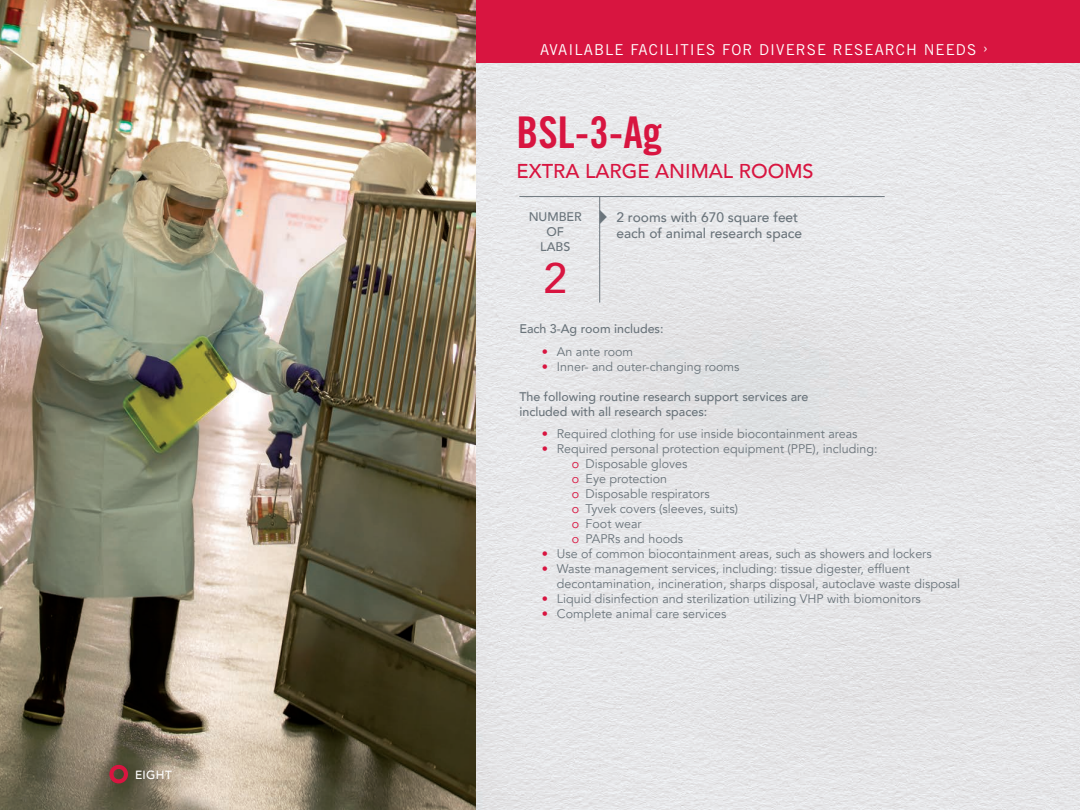
<style>
.page{position:relative;width:1080px;height:810px;background:#fff}
.page>*{position:absolute;margin:0;border:0;box-sizing:border-box;transform-origin:0 0}
.t1{font:500 62.5px "Avenir";color:#d81540}
.t2{font:43.75px "Trade Gothic Bold Cond Twenty";color:#d81540}
.t3{font:500 42.5px "Avenir";color:#d81540}
.t4{font:500 20px "Avenir";color:#d81540}
.t5{font:15px "Trade Gothic";letter-spacing:.07em;color:#fff}
.t6{font:500 13.75px "Avenir";color:#6a747b}
.t7{font:12.5px "Avenir";color:#6a747b}
.t8{font:500 12.5px "Avenir";color:#6a747b}
.t9{font:500 11.88px "Avenir";letter-spacing:.03em;color:#fff}
.s1{color:#d81540}
</style>
<div class="page">
<img style="left:475px;top:63px;width:605px;height:747px">
<div style="left:475px;top:0;width:605px;height:63px;background:#d81540"></div>
<hr style="left:519px;top:196px;width:366px;height:1px;background:#6a747b">
<hr style="left:599px;top:196px;width:1px;height:107px;background:#6a747b">
<img style="left:0;top:0;width:475px;height:810px">
<svg style="left:600px;top:209px;width:7px;height:15px"></svg>
<p class="t1" style="left:106px;top:734px;width:26px">°</p>
<p class="t9" style="left:135px;top:765px;width:38px">EIGHT</p>
<p class="t5" style="left:540px;top:40px;width:449px">AVAILABLE FACILITIES FOR DIVERSE RESEARCH NEEDS ›</p>
<p class="t2" style="left:517px;top:106px;width:147px">BSL-3-Ag</p>
<p class="t4" style="left:517px;top:154px;width:298px">EXTRA LARGE ANIMAL ROOMS</p>
<p class="t8" style="left:529px;top:205px;width:55px">NUMBER</p>
<p class="t8" style="left:547px;top:220px;width:19px">OF</p>
<p class="t8" style="left:540px;top:235px;width:32px">LABS</p>
<p class="t3" style="left:543px;top:242px;width:25px">2</p>
<p class="t6" style="left:617px;top:205px;width:183px">2 rooms with 670 square feet</p>
<p class="t6" style="left:617px;top:222px;width:187px">each of animal research space</p>
<p class="t8" style="left:519px;top:318px;width:146px">Each 3-Ag room includes:</p>
<p class="t7" style="left:542px;top:344px;width:93px"><span class="s1">•</span> An ante room</p>
<p class="t7" style="left:542px;top:359px;width:199px"><span class="s1">•</span> Inner- and outer-changing rooms</p>
<p class="t8" style="left:519px;top:385px;width:291px">The following routine research support services are</p>
<p class="t8" style="left:519px;top:400px;width:189px">included with all research spaces:</p>
<p class="t7" style="left:542px;top:426px;width:317px"><span class="s1">•</span> Required clothing for use inside biocontainment areas</p>
<p class="t7" style="left:542px;top:441px;width:337px"><span class="s1">•</span> Required personal protection equipment (PPE), including:</p>
<p class="t7" style="left:572px;top:456px;width:117px"><span class="s1">o</span> Disposable gloves</p>
<p class="t7" style="left:572px;top:471px;width:97px"><span class="s1">o</span> Eye protection</p>
<p class="t7" style="left:572px;top:486px;width:139px"><span class="s1">o</span> Disposable respirators</p>
<p class="t7" style="left:572px;top:501px;width:168px"><span class="s1">o</span> Tyvek covers (sleeves, suits)</p>
<p class="t7" style="left:572px;top:516px;width:71px"><span class="s1">o</span> Foot wear</p>
<p class="t7" style="left:572px;top:531px;width:113px"><span class="s1">o</span> PAPRs and hoods</p>
<p class="t7" style="left:542px;top:546px;width:391px"><span class="s1">•</span> Use of common biocontainment areas, such as showers and lockers</p>
<p class="t7" style="left:542px;top:561px;width:369px"><span class="s1">•</span> Waste management services, including: tissue digester, effluent</p>
<p class="t7" style="left:557px;top:576px;width:405px">decontamination, incineration, sharps disposal, autoclave waste disposal</p>
<p class="t7" style="left:542px;top:591px;width:380px"><span class="s1">•</span> Liquid disinfection and sterilization utilizing VHP with biomonitors</p>
<p class="t7" style="left:542px;top:606px;width:186px"><span class="s1">•</span> Complete animal care services</p>
</div>
